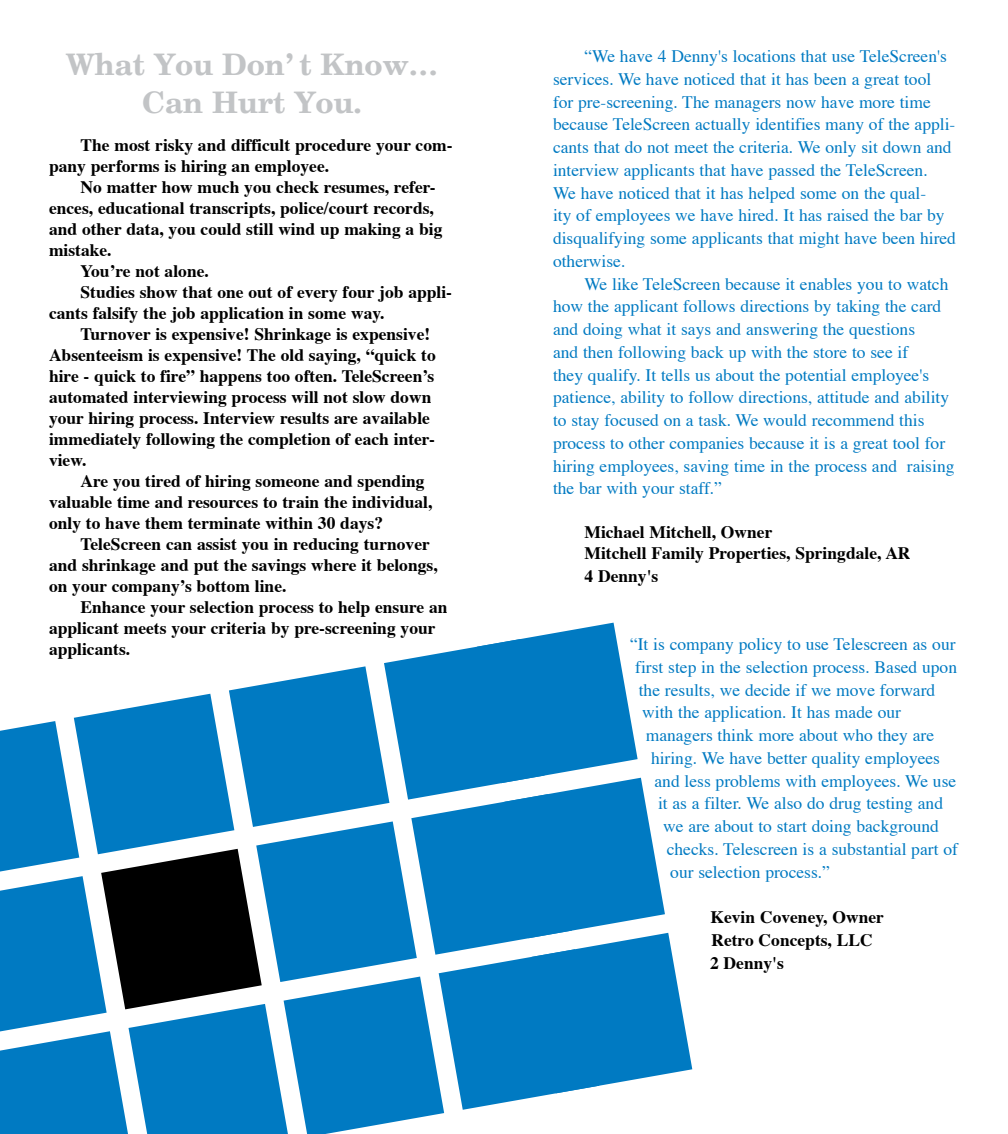
<style>
.page{position:relative;width:1008px;height:1134px;background:#fff}
.page>*{position:absolute;margin:0;border:0;box-sizing:border-box;transform-origin:0 0}
.t1{font:700 29.75px/37.8px "New Century Schlbk";letter-spacing:-.01em;color:#c2c4c6;text-align:center}
.t2{font:17.5px/22.8px "Times";color:#007ac2}
.t3{font:700 17.5px/21px "Times";color:#000}
</style>
<div class="page">
<svg style="left:0;top:623px;width:692px;height:511px"></svg>
<h1 class="t1" style="left:66px;top:45px;width:374px">What You Don’ t Know…<br>Can Hurt You.</h1>
<p class="t3" style="left:49px;top:133px;width:405px;text-indent:32px">The most risky and difficult procedure your com&shy;pany performs is hiring an employee.</p>
<p class="t3" style="left:80px;top:175px;width:357px">No matter how much you check resumes, refer-</p>
<p class="t3" style="left:49px;top:196px;width:386px">ences, educational transcripts, police/court records,</p>
<p class="t3" style="left:49px;top:217px;width:395px">and other data, you could still wind up making a big</p>
<p class="t3" style="left:49px;top:238px;width:64px">mistake.</p>
<p class="t3" style="left:80px;top:259px;width:130px">You’re not alone.</p>
<p class="t3" style="left:80px;top:280px;width:373px">Studies show that one out of every four job appli-</p>
<p class="t3" style="left:49px;top:301px;width:337px">cants falsify the job application in some way.</p>
<p class="t3" style="left:81px;top:322px;width:351px">Turnover is expensive! Shrinkage is expensive!</p>
<p class="t3" style="left:49px;top:343px;width:388px">Absenteeism is expensive! The old saying, “quick to</p>
<p class="t3" style="left:49px;top:364px;width:387px">hire - quick to fire” happens too often. TeleScreen’s</p>
<p class="t3" style="left:49px;top:385px;width:384px">automated interviewing process will not slow down</p>
<p class="t3" style="left:49px;top:406px;width:382px">your hiring process. Interview results are available</p>
<p class="t3" style="left:49px;top:427px;width:387px">immediately following the completion of each inter-</p>
<p class="t3" style="left:49px;top:448px;width:39px">view.</p>
<p class="t3" style="left:80px;top:469px;width:346px">Are you tired of hiring someone and spending</p>
<p class="t3" style="left:49px;top:490px;width:385px">valuable time and resources to train the individual,</p>
<p class="t3" style="left:49px;top:511px;width:336px">only to have them terminate within 30 days?</p>
<p class="t3" style="left:80px;top:532px;width:351px">TeleScreen can assist you in reducing turnover</p>
<p class="t3" style="left:49px;top:553px;width:390px">and shrinkage and put the savings where it belongs,</p>
<p class="t3" style="left:49px;top:574px;width:239px">on your company’s bottom line.</p>
<p class="t3" style="left:80px;top:595px;width:369px">Enhance your selection process to help ensure an</p>
<p class="t3" style="left:49px;top:616px;width:388px">applicant meets your criteria by pre-screening your</p>
<p class="t3" style="left:49px;top:637px;width:83px">applicants.</p>
<p class="t2" style="left:553px;top:43px;width:405px;text-indent:32px">“We have 4 Denny's locations that use TeleScreen's services. We have noticed that it has been a great tool for pre-screening. The managers now have more time because TeleScreen actually identifies many of the appli&shy;cants that do not meet the criteria. We only sit down and interview applicants that have passed the TeleScreen.<br>We have noticed that it has helped some on the qual-<br>ity of employees we have hired. It has raised the bar by disqualifying some applicants that might have been hired otherwise.</p>
<p class="t2" style="left:553px;top:271px;width:403px;text-indent:32px">We like TeleScreen because it enables you to watch how the applicant follows directions by taking the card and doing what it says and answering the questions<br>and then following back up with the store to see if<br>they qualify. It tells us about the potential employee's patience, ability to follow directions, attitude and ability to stay focused on a task. We would recommend this process to other companies because it is a great tool for hiring employees, saving time in the process and raising the bar with your staff.”</p>
<p class="t3" style="left:584px;top:520px;width:328px">Michael Mitchell, Owner<br>Mitchell Family Properties, Springdale, AR</p>
<p class="t3" style="left:584px;top:564px;width:75px">4 Denny's</p>
<p class="t2" style="left:630px;top:631px;width:327px">“It is company policy to use Telescreen as our</p>
<p class="t2" style="left:635px;top:654px;width:323px">first step in the selection process. Based upon</p>
<p class="t2" style="left:639px;top:677px;width:298px">the results, we decide if we move forward</p>
<p class="t2" style="left:642px;top:700px;width:260px">with the application. It has made our</p>
<p class="t2" style="left:646px;top:722px;width:290px">managers think more about who they are</p>
<p class="t2" style="left:651px;top:745px;width:291px">hiring. We have better quality employees</p>
<p class="t2" style="left:654px;top:768px;width:303px">and less problems with employees. We use</p>
<p class="t2" style="left:658px;top:791px;width:287px">it as a filter. We also do drug testing and</p>
<p class="t2" style="left:663px;top:813px;width:277px">we are about to start doing background</p>
<p class="t2" style="left:667px;top:836px;width:293px">checks. Telescreen is a substantial part of</p>
<p class="t2" style="left:670px;top:859px;width:161px">our selection process.”</p>
<p class="t3" style="left:710px;top:904px;width:175px;line-height:22.8px">Kevin Coveney, Owner<br>Retro Concepts, LLC<br>2 Denny's</p>
</div>
